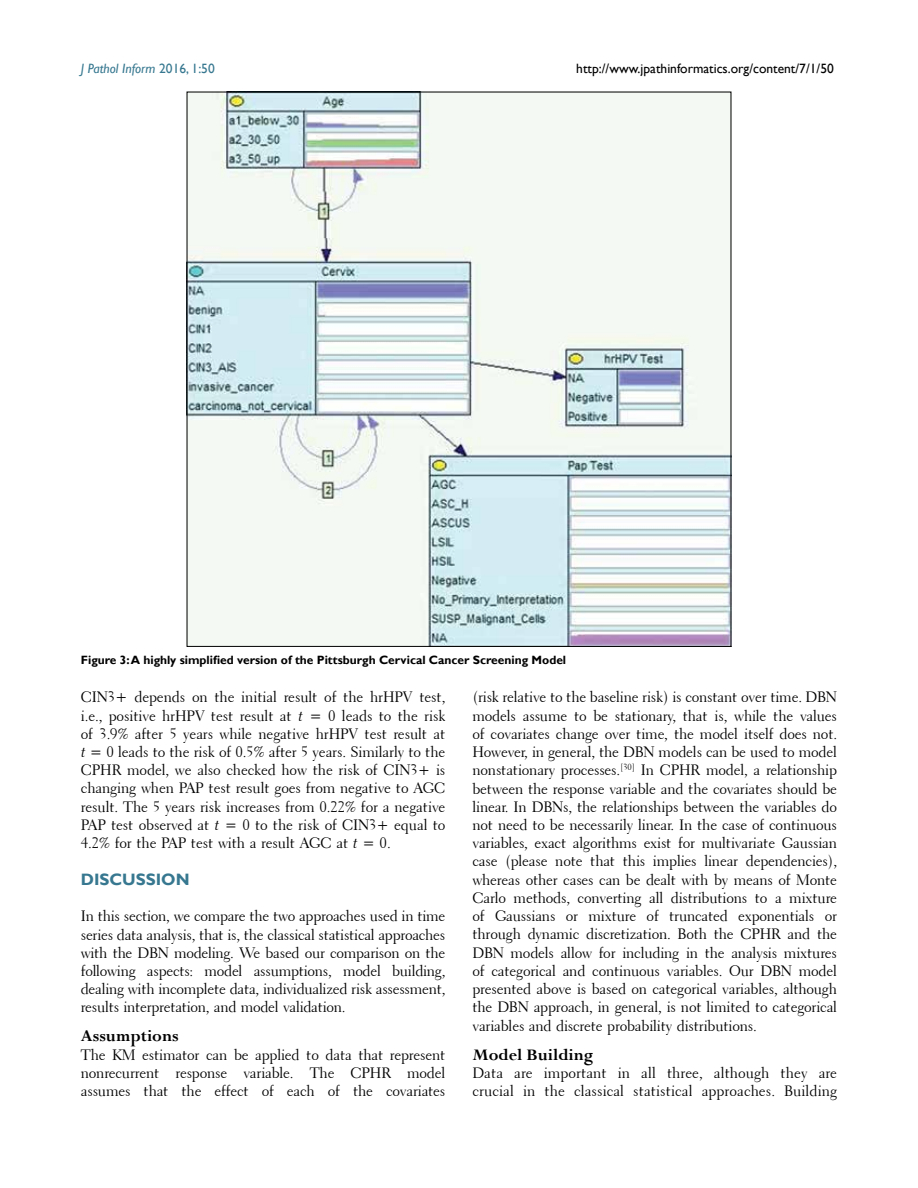
<style>
.page{position:relative;width:918px;height:1188px;background:#fff}
.page>*{position:absolute;margin:0;border:0;box-sizing:border-box;transform-origin:0 0}
.t1{font:700 18px "Perpetua";color:#000}
.t2{font:700 16.5px "Gill Sans";color:#377890}
.t3{font:15px/18.3px "Transitional 521 BT Roman A";letter-spacing:-.015em;color:#000;text-align:justify}
.t4{font:13.5px "Gill Sans";color:#000}
.t5{font:italic 13.5px "Gill Sans";color:#377890}
.t6{font:700 12px "Gill Sans";color:#000}
.s1{font-style:normal}
.s2{font-family:"Transitional 521 BT Cursive A"}
</style>
<div class="page">
<img style="left:189px;top:94px;width:540px;height:551px">
<p class="t5" style="left:81px;top:61px;width:135px">J Pathol Inform <span class="s1">2016, 1:50</span></p>
<p class="t4" style="left:576px;top:61px;width:259px">http://www.jpathinformatics.org/content/7/1/50</p>
<p class="t6" style="left:81px;top:653px;width:487px">Figure 3:A highly simplified version of the Pittsburgh Cervical Cancer Screening Model</p>
<p class="t3" style="left:81px;top:688px;width:366px">CIN3+ depends on the initial result of the hrHPV test, i.e., positive hrHPV test result at <span class="s2">t</span> = 0 leads to the risk of 3.9% after 5 years while negative hrHPV test result at <span class="s2">t</span> = 0 leads to the risk of 0.5% after 5 years. Similarly to the CPHR model, we also checked how the risk of CIN3+ is changing when PAP test result goes from negative to AGC result. The 5 years risk increases from 0.22% for a negative PAP test observed at <span class="s2">t</span> = 0 to the risk of CIN3+ equal to 4.2% for the PAP test with a result AGC at <span class="s2">t</span> = 0.</p>
<p class="t2" style="left:81px;top:870px;width:110px">DISCUSSION</p>
<p class="t3" style="left:81px;top:907px;width:366px">In this section, we compare the two approaches used in time series data analysis, that is, the classical statistical approaches with the DBN modeling. We based our comparison on the following aspects: model assumptions, model building, dealing with incomplete data, individualized risk assessment, results interpretation, and model validation.</p>
<p class="t1" style="left:81px;top:1025px;width:99px">Assumptions</p>
<p class="t3" style="left:81px;top:1046px;width:366px">The KM estimator can be applied to data that represent nonrecurrent response variable. The CPHR model assumes that the effect of each of the covariates</p>
<p class="t3" style="left:472px;top:688px;width:366px">(risk relative to the baseline risk) is constant over time. DBN models assume to be stationary, that is, while the values of covariates change over time, the model itself does not.<br>However, in general, the DBN models can be used to model nonstationary processes.<sup>[30]</sup> In CPHR model, a relationship between the response variable and the covariates should be linear. In DBNs, the relationships between the variables do not need to be necessarily linear. In the case of continuous variables, exact algorithms exist for multivariate Gaussian case (please note that this implies linear dependencies), whereas other cases can be dealt with by means of Monte Carlo methods, converting all distributions to a mixture of Gaussians or mixture of truncated exponentials or through dynamic discretization. Both the CPHR and the DBN models allow for including in the analysis mixtures of categorical and continuous variables. Our DBN model presented above is based on categorical variables, although the DBN approach, in general, is not limited to categorical variables and discrete probability distributions.</p>
<p class="t1" style="left:472px;top:1043px;width:122px">Model Building</p>
<p class="t3" style="left:472px;top:1064px;width:366px">Data are important in all three, although they are crucial in the classical statistical approaches. Building</p>
</div>
